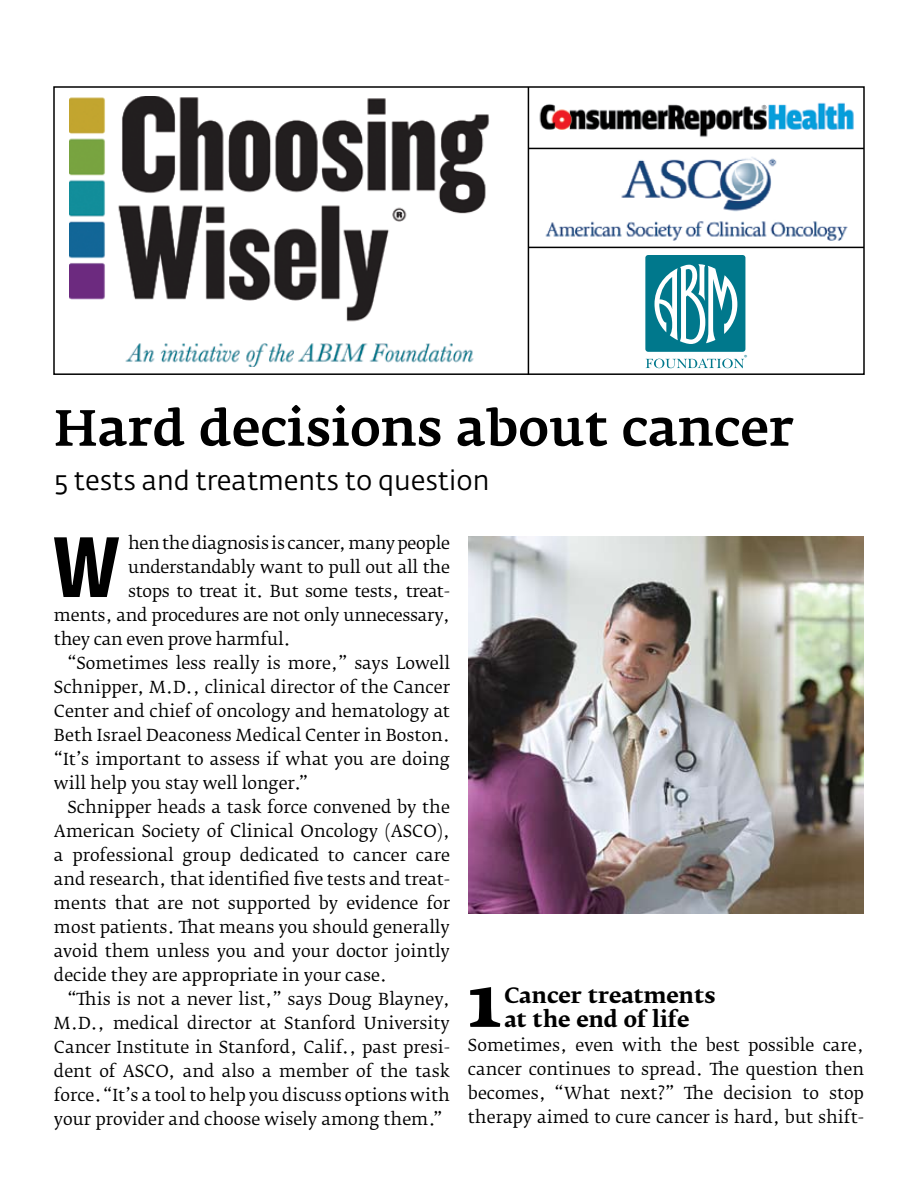
<style>
.page{position:relative;width:918px;height:1188px;background:#fff}
.page>*{position:absolute;margin:0;border:0;box-sizing:border-box;transform-origin:0 0}
.t1{font:700 84.45px "Fedra Sans Cond Alt Pro";color:#000}
.t2{font:700 68.85px "Fedra Serif B Std";color:#000}
.t3{font:500 50.25px "Fedra Serif A Std";color:#000}
.t4{font:27px "Fedra Sans Alt Pro";color:#000}
.t5{font:700 21px/24px "Fedra Serif B Std";color:#000}
.t6{font:16.5px/24px "Fedra Serif B Std";color:#000;text-align:justify}
.t7{font:600 7.5px "New Baskerville";color:#00788c}
</style>
<div class="page">
<img style="left:468px;top:537px;width:396px;height:377px">
<img style="left:70px;top:96px;width:419px;height:271px">
<hr style="left:528px;top:87px;width:1px;height:288px;background:#000">
<hr style="left:528px;top:148px;width:336px;height:1px;background:#000">
<hr style="left:528px;top:247px;width:336px;height:1px;background:#000">
<img style="left:545px;top:157px;width:303px;height:84px">
<img style="left:539px;top:102px;width:315px;height:35px">
<div style="left:645px;top:255px;width:100px;height:97px;background:#00788c;border-radius:3px"></div>
<svg style="left:655px;top:264px;width:82px;height:80px"></svg>
<svg style="left:646px;top:359px;width:98px;height:9px"></svg>
<p class="t7" style="left:744px;top:352px;width:5px">®</p>
<h3 class="t3" style="left:54px;top:396px;width:741px">Hard decisions about cancer</h3>
<h3 class="t4" style="left:54px;top:463px;width:437px">5 tests and treatments to question</h3>
<h1 class="t1" style="left:53px;top:516px;width:68px">W</h1>
<p class="t6" style="left:128px;top:531px;width:323px">hen the diagnosis is cancer, many people</p>
<p class="t6" style="left:128px;top:555px;width:323px">understandably want to pull out all the</p>
<p class="t6" style="left:128px;top:579px;width:323px">stops to treat it. But some tests, treat-</p>
<p class="t6" style="left:54px;top:603px;width:398px">ments, and procedures are not only unnecessary,</p>
<p class="t6" style="left:54px;top:627px;width:238px">they can even prove harmful.</p>
<p class="t6" style="left:67px;top:651px;width:384px">“Sometimes less really is more,” says Lowell</p>
<p class="t6" style="left:54px;top:675px;width:398px">Schnipper, M.D., clinical director of the Cancer</p>
<p class="t6" style="left:54px;top:699px;width:397px">Center and chief of oncology and hematology at</p>
<p class="t6" style="left:54px;top:723px;width:397px">Beth Israel Deaconess Medical Center in Boston.</p>
<p class="t6" style="left:54px;top:747px;width:397px">“It’s important to assess if what you are doing</p>
<p class="t6" style="left:54px;top:771px;width:255px">will help you stay well longer.”</p>
<p class="t6" style="left:67px;top:795px;width:384px">Schnipper heads a task force convened by the</p>
<p class="t6" style="left:54px;top:819px;width:398px">American Society of Clinical Oncology (ASCO),</p>
<p class="t6" style="left:54px;top:843px;width:397px">a professional group dedicated to cancer care</p>
<p class="t6" style="left:54px;top:867px;width:397px">and research, that identified five tests and treat-</p>
<p class="t6" style="left:54px;top:891px;width:398px">ments that are not supported by evidence for</p>
<p class="t6" style="left:54px;top:915px;width:398px">most patients. That means you should generally</p>
<p class="t6" style="left:54px;top:939px;width:398px">avoid them unless you and your doctor jointly</p>
<p class="t6" style="left:54px;top:963px;width:335px">decide they are appropriate in your case.</p>
<p class="t6" style="left:67px;top:987px;width:384px">“This is not a never list,” says Doug Blayney,</p>
<p class="t6" style="left:54px;top:1011px;width:397px">M.D., medical director at Stanford University</p>
<p class="t6" style="left:54px;top:1035px;width:397px">Cancer Institute in Stanford, Calif., past presi-</p>
<p class="t6" style="left:54px;top:1059px;width:398px">dent of ASCO, and also a member of the task</p>
<p class="t6" style="left:54px;top:1083px;width:397px">force. “It’s a tool to help you discuss options with</p>
<p class="t6" style="left:54px;top:1107px;width:390px">your provider and choose wisely among them.”</p>
<h2 class="t2" style="left:468px;top:953px;width:35px">1</h2>
<p class="t5" style="left:504px;top:983px;width:213px">Cancer treatments at the end of life</p>
<p class="t6" style="left:468px;top:1033px;width:398px">Sometimes, even with the best possible care, cancer continues to spread. The question then becomes, “What next?” The decision to stop therapy aimed to cure cancer is hard, but shift-</p>
</div>
